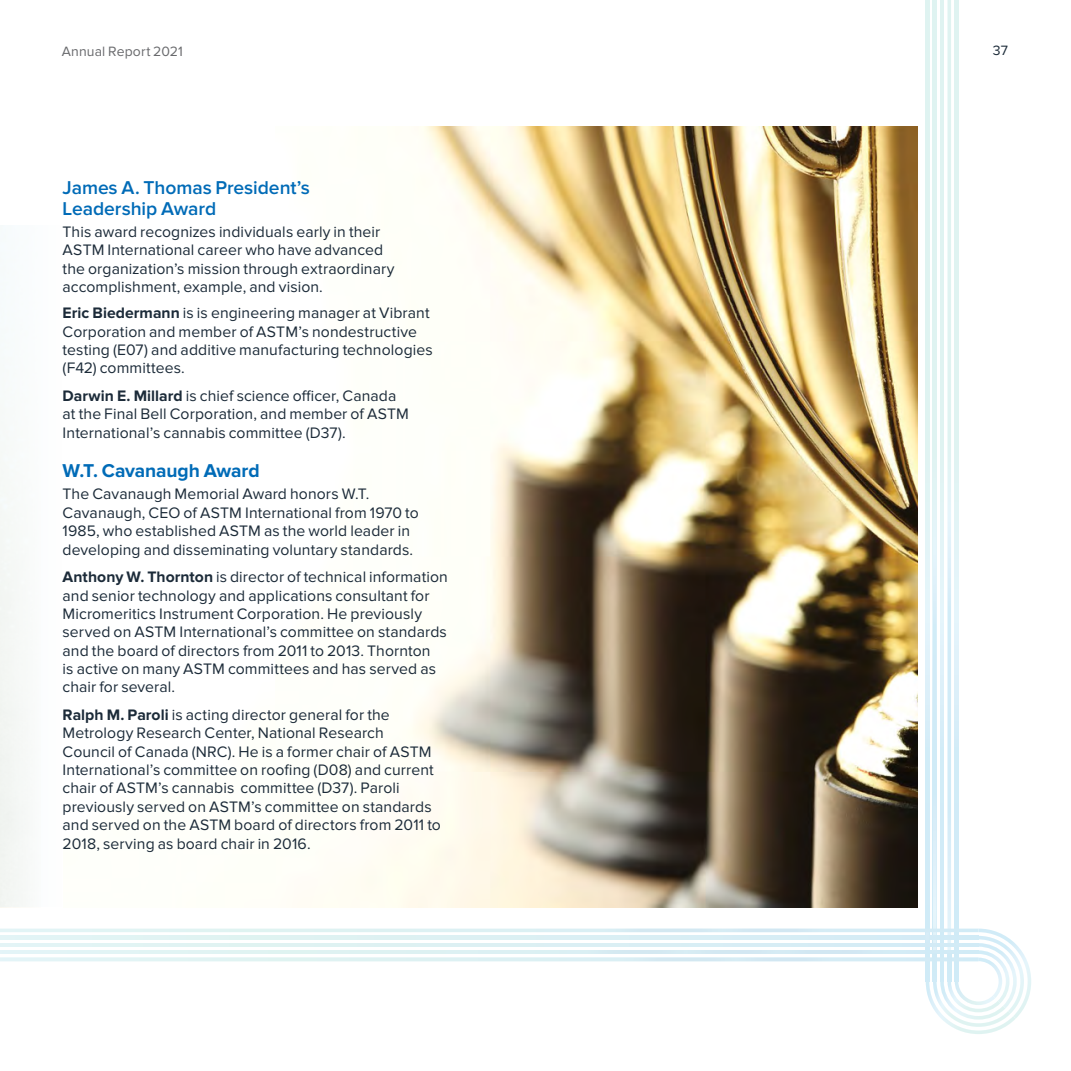
<style>
.page{position:relative;width:1071px;height:1071px;background:#fff}
.page>*{position:absolute;margin:0;border:0;box-sizing:border-box;transform-origin:0 0}
.New_Subhead{font:600 19.25px/21px "Proxima Nova";letter-spacing:-.005em;color:#006bb7}
.New_Subhead-2{font:700 19.25px "Proxima Nova";letter-spacing:-.005em;color:#006bb7}
.Body_Text_9_10_5pt_R{font:15.75px/18.4px "Proxima Nova";letter-spacing:.005em;color:#1c2b39}
.t1{font:14px "Proxima Nova";letter-spacing:.01em;color:#696a6d}
.t2{font:14px "Proxima Nova";color:#1c2b39}
.s1{font-weight:700}
</style>
<div class="page">
<hr style="left:0;top:936px;width:978px;height:3px;background:#dcf0f4">
<hr style="left:0;top:950px;width:978px;height:4px;background:#def2f3">
<hr style="left:0;top:943px;width:978px;height:4px;background:#dcf0f4">
<hr style="left:0;top:929px;width:978px;height:3px;background:#ddf1f3">
<hr style="left:0;top:958px;width:978px;height:3px;background:#def1f3">
<svg style="left:926px;top:0;width:105px;height:1034px"></svg>
<img style="left:933px;top:954px;width:4px;height:27px">
<img style="left:947px;top:954px;width:4px;height:27px">
<div style="left:0;top:226px;width:63px;height:681px;background:#f9fbfb"></div>
<img style="left:297px;top:126px;width:621px;height:781px">
<p class="t1" style="left:62px;top:43px;width:123px">Annual Report 2021</p>
<p class="t2" style="left:993px;top:42px;width:17px">37</p>
<p class="New_Subhead" style="left:63px;top:178px;width:249px">James A. Thomas President’s<br>Leadership Award</p>
<p class="Body_Text_9_10_5pt_R" style="left:63px;top:223px;width:334px">This award recognizes individuals early in their ASTM International career who have advanced the organization’s mission through extraordinary accomplishment, example, and vision.</p>
<p class="Body_Text_9_10_5pt_R" style="left:63px;top:304px;width:372px"><span class="s1">Eric Biedermann</span> is is engineering manager at Vibrant Corporation and member of ASTM’s nondestructive testing (E07) and additive manufacturing technologies (F42) committees.</p>
<p class="Body_Text_9_10_5pt_R" style="left:63px;top:387px;width:348px"><span class="s1">Darwin E. Millard</span> is chief science officer, Canada at the Final Bell Corporation, and member of ASTM<br>International’s cannabis committee (D37).</p>
<p class="New_Subhead-2" style="left:63px;top:460px;width:199px">W.T. Cavanaugh Award</p>
<p class="Body_Text_9_10_5pt_R" style="left:63px;top:485px;width:358px">The Cavanaugh Memorial Award honors W.T.<br>Cavanaugh, CEO of ASTM International from 1970 to 1985, who established ASTM as the world leader in developing and disseminating voluntary standards.</p>
<p class="Body_Text_9_10_5pt_R" style="left:63px;top:568px;width:387px"><span class="s1">Anthony W. Thornton</span> is director of technical information and senior technology and applications consultant for Micromeritics Instrument Corporation. He previously served on ASTM International’s committee on standards and the board of directors from 2011 to 2013. Thornton<br>is active on many ASTM committees and has served as chair for several.</p>
<p class="Body_Text_9_10_5pt_R" style="left:63px;top:706px;width:380px"><span class="s1">Ralph M. Paroli</span> is acting director general for the Metrology Research Center, National Research<br>Council of Canada (NRC). He is a former chair of ASTM International’s committee on roofing (D08) and current chair of ASTM’s cannabis committee (D37). Paroli previously served on ASTM’s committee on standards and served on the ASTM board of directors from 2011 to 2018, serving as board chair in 2016.</p>
</div>
